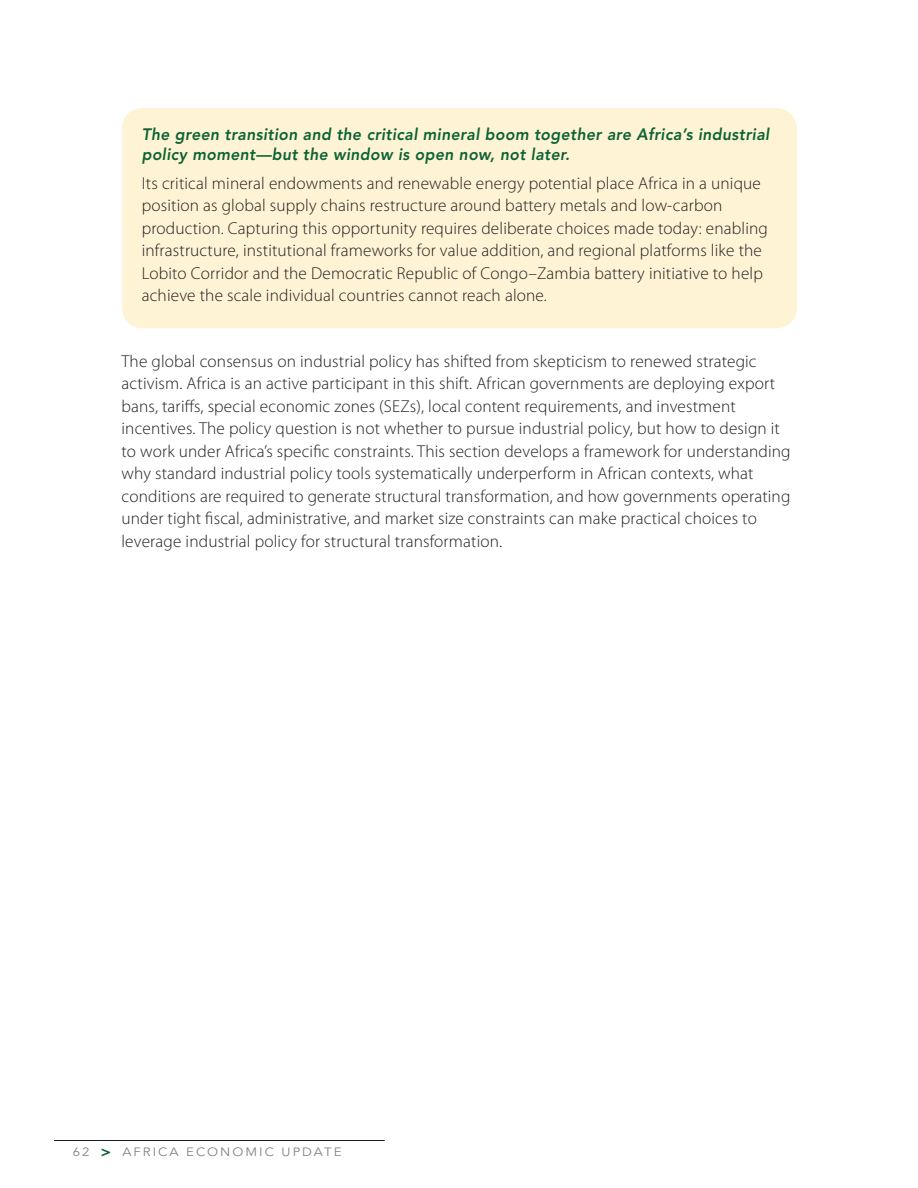
<style>
.page{position:relative;width:918px;height:1188px;background:#fff}
.page>*{position:absolute;margin:0;border:0;box-sizing:border-box;transform-origin:0 0}
.body{font:300 17.25px/22.5px "Myriad Pro";letter-spacing:.01em;color:#231f20}
.head_4{font:italic 800 16.5px/19.8px "Avenir LT Std";letter-spacing:.025em;color:#0c6333;scale:.95 1}
.t1{font:12px "Avenir LT Std";letter-spacing:.15em;color:#808285;scale:1.1 1}
.s1{font-weight:800;font-size:15px;color:#0c6333}
</style>
<div class="page">
<hr style="left:54px;top:1140px;width:331px;height:1px;background:#231f20">
<div style="left:122px;top:108px;width:675px;height:220px;background:#fef3d5;border-radius:20px"></div>
<p class="head_4" style="left:142px;top:125px;width:662px">The green transition and the critical mineral boom together are Africa’s industrial policy moment—but the window is open now, not later.</p>
<p class="body" style="left:142px;top:172px;width:628px">Its critical mineral endowments and renewable energy potential place Africa in a unique position as global supply chains restructure around battery metals and low-carbon production. Capturing this opportunity requires deliberate choices made today: enabling infrastructure, institutional frameworks for value addition, and regional platforms like the Lobito Corridor and the Democratic Republic of Congo–Zambia battery initiative to help achieve the scale individual countries cannot reach alone.</p>
<p class="body" style="left:122px;top:350px;width:671px">The global consensus on industrial policy has shifted from skepticism to renewed strategic activism. Africa is an active participant in this shift. African governments are deploying export bans, tariffs, special economic zones (SEZs), local content requirements, and investment incentives. The policy question is not whether to pursue industrial policy, but how to design it to work under Africa’s specific constraints. This section develops a framework for understanding why standard industrial policy tools systematically underperform in African contexts, what conditions are required to generate structural transformation, and how governments operating under tight fiscal, administrative, and market size constraints can make practical choices to leverage industrial policy for structural transformation.</p>
<p class="t1" style="left:73px;top:1145px;width:246px">62 <span class="s1">&gt;</span> AFRICA ECONOMIC UPDATE</p>
</div>
